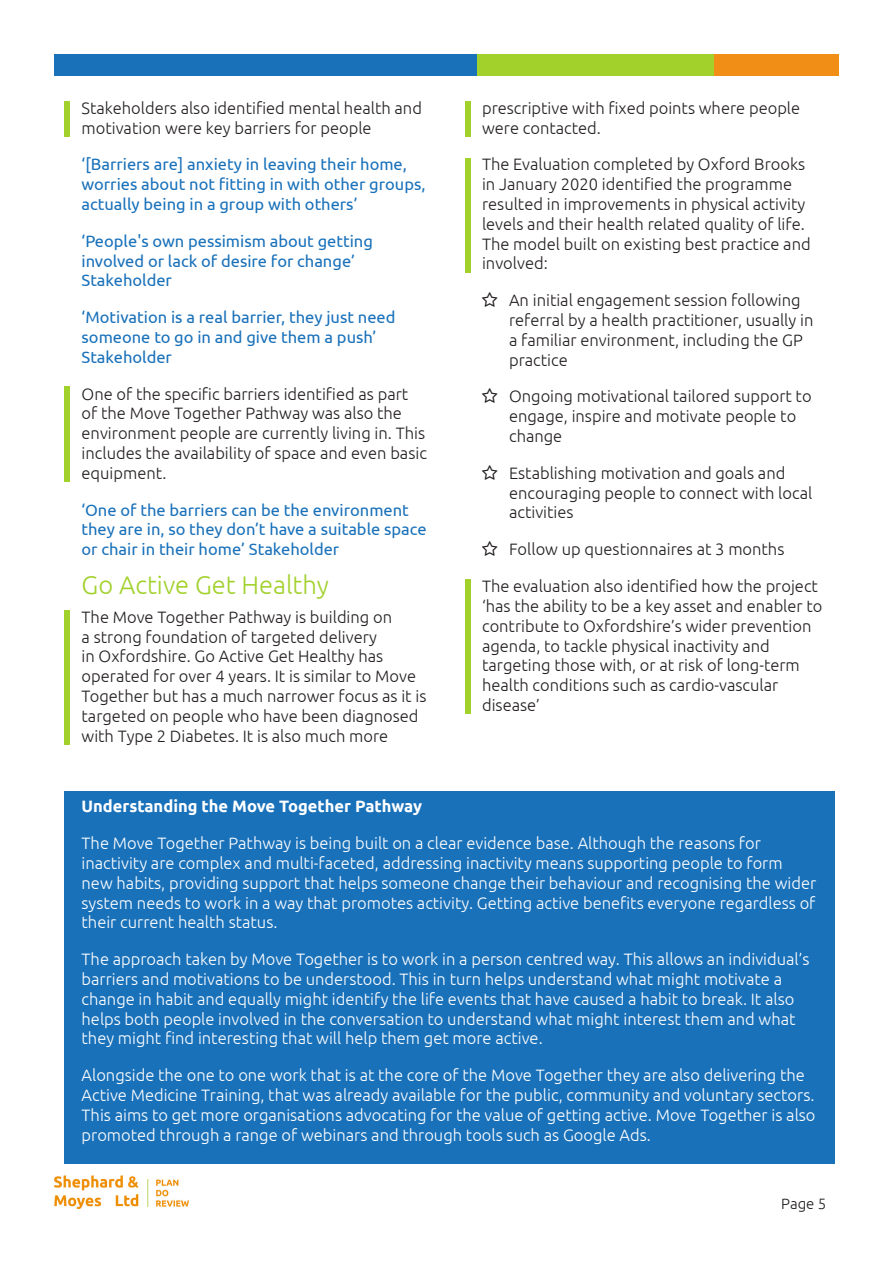
<style>
.page{position:relative;width:893px;height:1263px;background:#fff}
.page>*{position:absolute;margin:0;border:0;box-sizing:border-box;transform-origin:0 0}
.orange_subheading{font:300 25.5px "Ubuntu";color:#a2d12c}
.Green_bar_left{font:300 16.5px/19.8px "Ubuntu";color:#231f20}
.t1{font:300 16.5px/19.8px "Ubuntu";color:#fff}
._1_blue_quote{font:16.5px/19.8px "Ubuntu";color:#1971ba}
.t2{font:700 16.5px "Ubuntu";color:#fff}
.t3{font:300 15px "Ubuntu";color:#231f20}
</style>
<div class="page">
<img style="left:54px;top:1175px;width:134px;height:34px">
<div style="left:54px;top:54px;width:423px;height:21px;background:#1971ba"></div>
<div style="left:477px;top:54px;width:237px;height:21px;background:#a2d12c"></div>
<div style="left:714px;top:54px;width:125px;height:21px;background:#f08e16"></div>
<div style="left:465px;top:101px;width:5px;height:36px;background:#a2d12c"></div>
<div style="left:465px;top:158px;width:5px;height:114px;background:#a2d12c"></div>
<div style="left:465px;top:579px;width:5px;height:135px;background:#a2d12c"></div>
<div style="left:65px;top:101px;width:5px;height:36px;background:#a2d12c"></div>
<div style="left:65px;top:387px;width:5px;height:95px;background:#a2d12c"></div>
<div style="left:65px;top:610px;width:5px;height:134px;background:#a2d12c"></div>
<div style="left:65px;top:791px;width:770px;height:372px;background:#1971ba"></div>
<p class="Green_bar_left" style="left:82px;top:98px;width:342px">Stakeholders also identified mental health and motivation were key barriers for people</p>
<p class="_1_blue_quote" style="left:82px;top:154px;width:345px">‘[Barriers are] anxiety in leaving their home, worries about not fitting in with other groups, actually being in a group with others’</p>
<p class="_1_blue_quote" style="left:82px;top:231px;width:293px">‘People's own pessimism about getting involved or lack of desire for change’<br>Stakeholder</p>
<p class="_1_blue_quote" style="left:82px;top:307px;width:315px">‘Motivation is a real barrier, they just need someone to go in and give them a push’<br>Stakeholder</p>
<p class="Green_bar_left" style="left:82px;top:383px;width:347px">One of the specific barriers identified as part of the Move Together Pathway was also the environment people are currently living in. This includes the availability of space and even basic equipment.</p>
<p class="_1_blue_quote" style="left:82px;top:499px;width:347px">‘One of the barriers can be the environment they are in, so they don’t have a suitable space or chair in their home’ Stakeholder</p>
<p class="orange_subheading" style="left:82px;top:570px;width:249px">Go Active Get Healthy</p>
<p class="Green_bar_left" style="left:82px;top:606px;width:346px">The Move Together Pathway is building on<br>a strong foundation of targeted delivery<br>in Oxfordshire. Go Active Get Healthy has operated for over 4 years. It is similar to Move Together but has a much narrower focus as it is targeted on people who have been diagnosed with Type 2 Diabetes. It is also much more</p>
<p class="Green_bar_left" style="left:482px;top:98px;width:320px">prescriptive with fixed points where people were contacted.</p>
<p class="Green_bar_left" style="left:482px;top:154px;width:330px">The Evaluation completed by Oxford Brooks in January 2020 identified the programme resulted in improvements in physical activity levels and their health related quality of life.<br>The model built on existing best practice and involved:</p>
<p class="Green_bar_left" style="left:509px;top:290px;width:306px">An initial engagement session following referral by a health practitioner, usually in a familiar environment, including the GP practice</p>
<p class="Green_bar_left" style="left:509px;top:386px;width:304px">Ongoing motivational tailored support to engage, inspire and motivate people to change</p>
<p class="Green_bar_left" style="left:509px;top:463px;width:305px">Establishing motivation and goals and encouraging people to connect with local activities</p>
<p class="Green_bar_left" style="left:509px;top:539px;width:277px">Follow up questionnaires at 3 months</p>
<p class="Green_bar_left" style="left:482px;top:576px;width:342px">The evaluation also identified how the project ‘has the ability to be a key asset and enabler to contribute to Oxfordshire’s wider prevention agenda, to tackle physical inactivity and targeting those with, or at risk of long-term health conditions such as cardio-vascular disease’</p>
<p class="t2" style="left:82px;top:796px;width:342px">Understanding the Move Together Pathway</p>
<p class="t1" style="left:82px;top:833px;width:736px">The Move Together Pathway is being built on a clear evidence base. Although the reasons for inactivity are complex and multi-faceted, addressing inactivity means supporting people to form new habits, providing support that helps someone change their behaviour and recognising the wider system needs to work in a way that promotes activity. Getting active benefits everyone regardless of their current health status.</p>
<p class="t1" style="left:82px;top:949px;width:730px">The approach taken by Move Together is to work in a person centred way. This allows an individual’s barriers and motivations to be understood. This in turn helps understand what might motivate a change in habit and equally might identify the life events that have caused a habit to break. It also helps both people involved in the conversation to understand what might interest them and what they might find interesting that will help them get more active.</p>
<p class="t1" style="left:82px;top:1065px;width:735px">Alongside the one to one work that is at the core of the Move Together they are also delivering the Active Medicine Training, that was already available for the public, community and voluntary sectors.<br>This aims to get more organisations advocating for the value of getting active. Move Together is also promoted through a range of webinars and through tools such as Google Ads.</p>
<p class="t3" style="left:781px;top:1195px;width:47px">Page 5</p>
</div>
